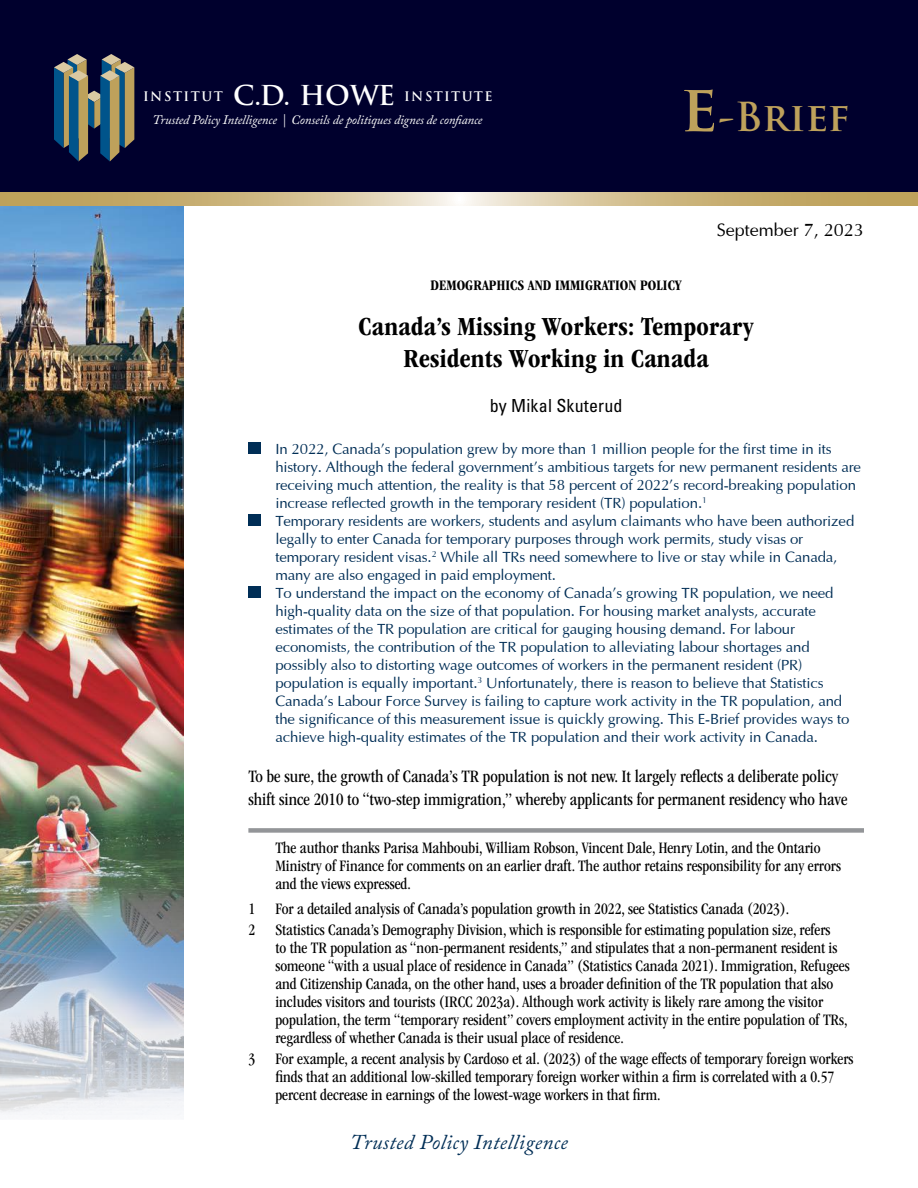
<style>
.page{position:relative;width:918px;height:1188px;background:#fff}
.page>*{position:absolute;margin:0;border:0;box-sizing:border-box;transform-origin:0 0}
.t1{font:700 39px "Trajan Pro";color:#bea15b}
.t2{font:700 condensed 27px/31.5px "ITC Garamond Std";letter-spacing:.01em;color:#000;text-align:center}
.t3{font:italic 21px "Adobe Caslon Pro";letter-spacing:.02em;color:#002e56}
.t4{font:condensed 18px/22.5px "ITC Garamond Std";color:#000}
.t5{font:18px "Optima";color:#000}
.t6{font:condensed 18px "Univers";letter-spacing:.01em;color:#000}
.t7{font:condensed 16.5px/18px "ITC Garamond Std";color:#000}
.t8{font:15px/18px "Optima";letter-spacing:-.01em;color:#002e56}
.t9{font:700 condensed 15px "ITC Garamond Std";letter-spacing:.005em;color:#000}
.t10{font:italic 12.9px "Adobe Caslon Pro";letter-spacing:-.01em;color:#fff}
.t11{font:700 12.9px "Trajan";letter-spacing:.11em;color:#fff}
.s1{font-size:26.7px}
.s2{font-size:64.5px}
</style>
<div class="page">
<div style="left:0;top:0;width:918px;height:192px;background:#00002d"></div>
<img style="left:0;top:205px;width:184px;height:913px">
<svg style="left:54px;top:54px;width:80px;height:107px"></svg>
<svg style="left:0;top:192px;width:918px;height:13px"></svg>
<div style="left:248px;top:442px;width:12px;height:12px;background:#002e56"></div>
<div style="left:248px;top:514px;width:12px;height:12px;background:#002e56"></div>
<div style="left:248px;top:586px;width:12px;height:12px;background:#002e56"></div>
<div style="left:248px;top:828px;width:616px;height:5px;background:#939598"></div>
<p class="t11" style="left:143px;top:89px;width:351px">INSTITUT <span class="s1">C.D. HOWE</span> INSTITUTE</p>
<p class="t10" style="left:152px;top:112px;width:331px">Trusted Policy Intelligence | Conseils de politiques dignes de con ance</p>
<h1 class="t1" style="left:681px;top:93px;width:171px"><span class="s2">e</span>-Brief</h1>
<p class="t5" style="left:717px;top:216px;width:149px">September 7, 2023</p>
<p class="t9" style="left:431px;top:277px;width:253px">DEMOGRAPHICS AND IMMIGRATION POLICY</p>
<h2 class="t2" style="left:359px;top:311px;width:397px">Canada’s Missing Workers: Temporary<br>Residents Working in Canada</h2>
<p class="t6" style="left:490px;top:394px;width:134px">by Mikal Skuterud</p>
<p class="t8" style="left:275px;top:439px;width:587px">In 2022, Canada’s population grew by more than 1 million people for the first time in its history. Although the federal government’s ambitious targets for new permanent residents are receiving much attention, the reality is that 58 percent of 2022’s record-breaking population increase reflected growth in the temporary resident (TR) population.<sup>1<br></sup>Temporary residents are workers, students and asylum claimants who have been authorized legally to enter Canada for temporary purposes through work permits, study visas or temporary resident visas.<sup>2</sup> While all TRs need somewhere to live or stay while in Canada, many are also engaged in paid employment.<br>To understand the impact on the economy of Canada’s growing TR population, we need high-quality data on the size of that population. For housing market analysts, accurate estimates of the TR population are critical for gauging housing demand. For labour economists, the contribution of the TR population to alleviating labour shortages and possibly also to distorting wage outcomes of workers in the permanent resident (PR) population is equally important.<sup>3</sup> Unfortunately, there is reason to believe that Statistics Canada’s Labour Force Survey is failing to capture work activity in the TR population, and the significance of this measurement issue is quickly growing. This E-Brief provides ways to achieve high-quality estimates of the TR population and their work activity in Canada.</p>
<p class="t4" style="left:248px;top:765px;width:601px">To be sure, the growth of Canada’s TR population is not new. It largely reflects a deliberate policy shift since 2010 to “two-step immigration,” whereby applicants for permanent residency who have</p>
<p class="t7" style="left:275px;top:839px;width:567px">The author thanks Parisa Mahboubi, William Robson, Vincent Dale, Henry Lotin, and the Ontario<br>Ministry of Finance for comments on an earlier draft. The author retains responsibility for any errors and the views expressed.</p>
<p class="t7" style="left:248px;top:898px;width:584px;line-height:21.3px">1 For a detailed analysis of Canada’s population growth in 2022, see Statistics Canada (2023).<br>2 Statistics Canada’s Demography Division, which is responsible for estimating population size, refers</p>
<p class="t7" style="left:275px;top:939px;width:576px">to the TR population as “non-permanent residents,” and stipulates that a non-permanent resident is someone “with a usual place of residence in Canada” (Statistics Canada 2021). Immigration, Refugees and Citizenship Canada, on the other hand, uses a broader definition of the TR population that also includes visitors and tourists (IRCC 2023a). Although work activity is likely rare among the visitor population, the term “temporary resident” covers employment activity in the entire population of TRs, regardless of whether Canada is their usual place of residence.</p>
<p class="t7" style="left:275px;top:1050px;width:580px;text-indent:-27px">3 For example, a recent analysis by Cardoso et al. (2023) of the wage effects of temporary foreign workers finds that an additional low-skilled temporary foreign worker within a firm is correlated with a 0.57 percent decrease in earnings of the lowest-wage workers in that firm.</p>
<h3 class="t3" style="left:350px;top:1130px;width:219px">Trusted Policy Intelligence</h3>
</div>
